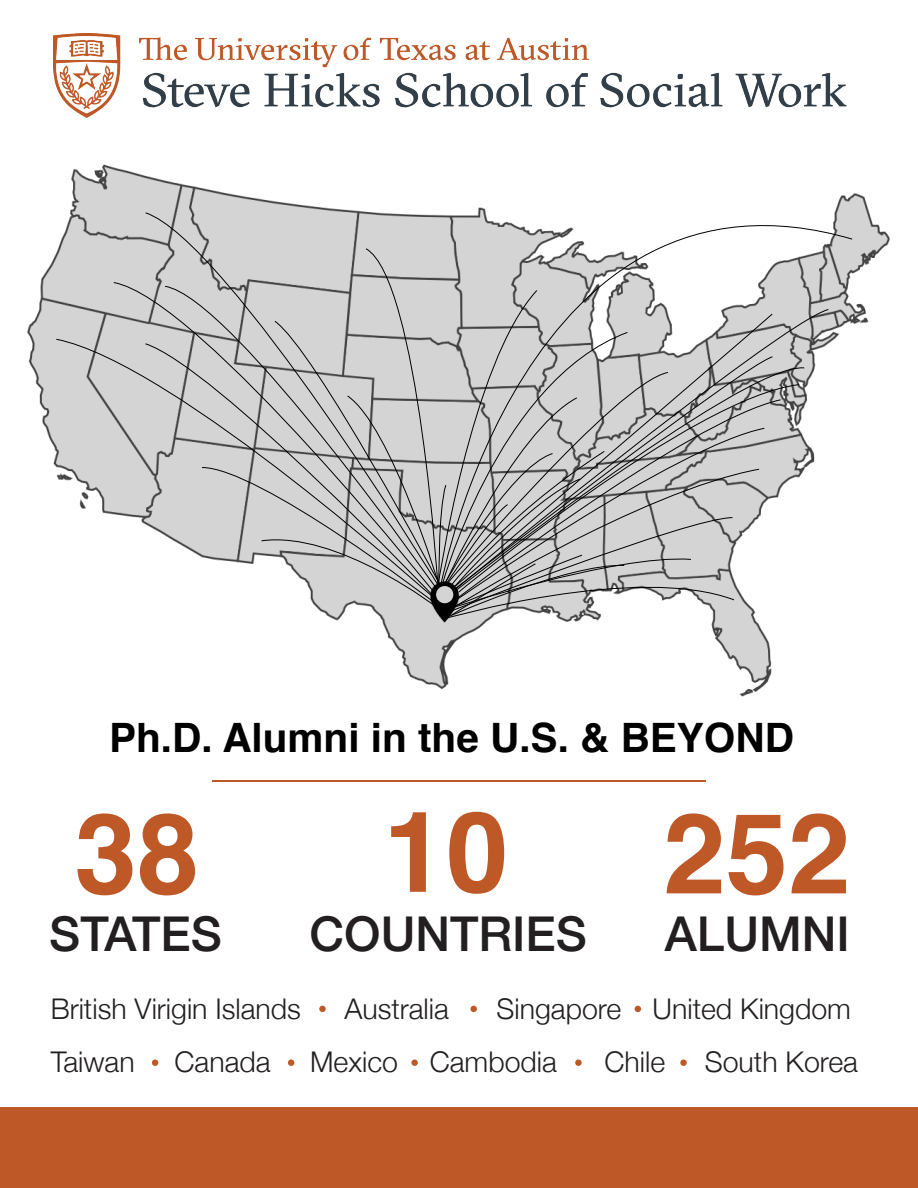
<style>
.page{position:relative;width:918px;height:1188px;background:#fff}
.page>*{position:absolute;margin:0;border:0;box-sizing:border-box;transform-origin:0 0}
.t1{font:700 112.35px "Helvetica";color:#bf5827}
.t2{font:500 48px "Helvetica Neue";color:#231f20}
.t3{font:700 40.5px "Helvetica";color:#000}
.t4{font:300 28.5px "Helvetica Neue";color:#231f20}
</style>
<div class="page">
<img style="left:27px;top:164px;width:863px;height:533px">
<img style="left:54px;top:34px;width:792px;height:83px">
<svg style="left:145px;top:212px;width:295px;height:70px;background:#ccc"></svg>
<svg style="left:113px;top:282px;width:88px;height:324px;background:#c8c8c8"></svg>
<svg style="left:55px;top:338px;width:146px;height:265px"></svg>
<svg style="left:440px;top:164px;width:413px;height:420px"></svg>
<svg style="left:735px;top:356px;width:39px;height:235px"></svg>
<div style="left:0;top:1107px;width:918px;height:81px;background:#bf5827"></div>
<svg style="left:201px;top:248px;width:534px;height:372px;background:#c5c5c5"></svg>
<div style="left:319px;top:1006px;width:7px;height:6px;background:#bf5827;border-radius:50%"></div>
<div style="left:470px;top:1006px;width:7px;height:6px;background:#bf5827;border-radius:50%"></div>
<svg style="left:635px;top:1006px;width:6px;height:6px"></svg>
<div style="left:288px;top:1059px;width:6px;height:7px;background:#bf5827;border-radius:50%"></div>
<div style="left:411px;top:1059px;width:7px;height:7px;background:#bf5827;border-radius:50%"></div>
<div style="left:575px;top:1059px;width:7px;height:7px;background:#bf5827;border-radius:50%"></div>
<div style="left:680px;top:1059px;width:7px;height:7px;background:#bf5827;border-radius:50%"></div>
<hr style="left:212px;top:780px;width:494px;height:2px;background:#bf5827">
<div style="left:152px;top:1059px;width:6px;height:7px;background:#bf5827;border-radius:50%"></div>
<p class="t3" style="left:109px;top:706px;width:686px">Ph.D. Alumni in the U.S. &amp; BEYOND</p>
<p class="t1" style="left:74px;top:763px;width:126px">38</p>
<p class="t2" style="left:49px;top:896px;width:174px">STATES</p>
<p class="t1" style="left:383px;top:762px;width:126px">10</p>
<p class="t2" style="left:310px;top:896px;width:279px">COUNTRIES</p>
<p class="t1" style="left:663px;top:763px;width:189px">252</p>
<p class="t2" style="left:665px;top:896px;width:186px">ALUMNI</p>
<p class="t4" style="left:51px;top:986px;width:252px">British Virigin Islands</p>
<p class="t4" style="left:344px;top:986px;width:106px">Australia</p>
<p class="t4" style="left:497px;top:986px;width:356px">Singapore United Kingdom</p>
<p class="t4" style="left:51px;top:1039px;width:85px">Taiwan</p>
<p class="t4" style="left:175px;top:1039px;width:98px">Canada</p>
<p class="t4" style="left:310px;top:1039px;width:248px">Mexico Cambodia</p>
<p class="t4" style="left:605px;top:1039px;width:62px">Chile</p>
<p class="t4" style="left:705px;top:1039px;width:155px">South Korea</p>
</div>
